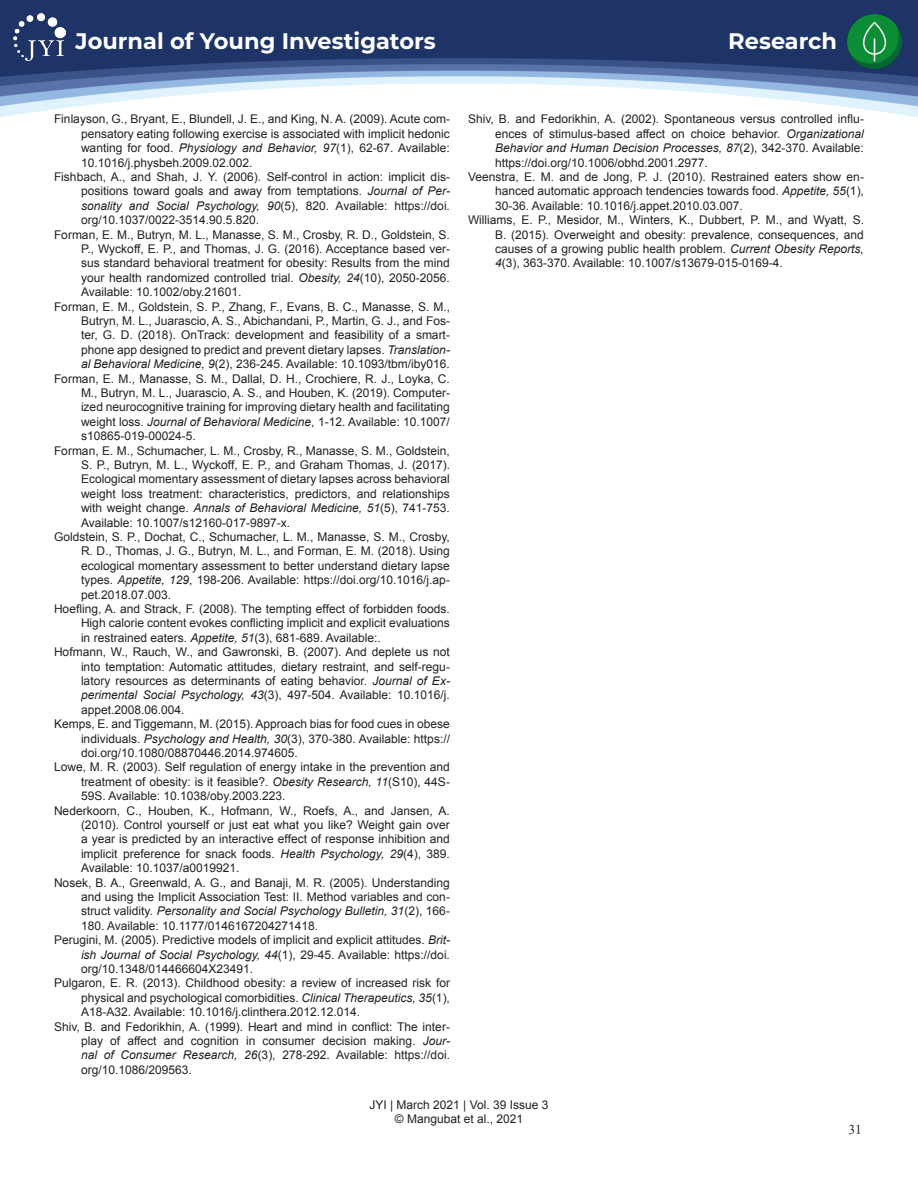
<style>
.page{position:relative;width:918px;height:1188px;background:#fff}
.page>*{position:absolute;margin:0;border:0;box-sizing:border-box;transform-origin:0 0}
.t1{font:700 22.5px "Montserrat";color:#fff}
.t2{font:13.5px "Times New Roman";color:#231f20}
.t3{font:12px/14.4px "Arial";color:#231f20;text-align:center}
.t4{font:italic 12px "Arial";color:#231f20}
.s1{font-style:italic}
.s2{font-style:normal}
</style>
<div class="page">
<div style="left:0;top:0;width:918px;height:22px;background:#1f3466"></div>
<img style="left:0;top:22px;width:918px;height:95px">
<img style="left:847px;top:14px;width:55px;height:55px">
<img style="left:14px;top:14px;width:51px;height:47px">
<h1 class="t1" style="left:76px;top:25px;width:362px">Journal of Young Investigators</h1>
<h1 class="t1" style="left:728px;top:25px;width:110px">Research</h1>
<p class="t3" style="left:54px;top:112px;width:397px">Finlayson, G., Bryant, E., Blundell, J. E., and King, N. A. (2009). Acute com-</p>
<p class="t3" style="left:81px;top:127px;width:370px">pensatory eating following exercise is associated with implicit hedonic</p>
<p class="t3" style="left:81px;top:141px;width:370px">wanting for food. <span class="s1">Physiology and Behavior, 97</span>(1), 62-67. Available:</p>
<p class="t3" style="left:81px;top:155px;width:173px">10.1016/j.physbeh.2009.02.002.</p>
<p class="t3" style="left:54px;top:170px;width:397px">Fishbach, A., and Shah, J. Y. (2006). Self-control in action: implicit dis-</p>
<p class="t3" style="left:81px;top:184px;width:371px">positions toward goals and away from temptations. <span class="s1">Journal of Per-</span></p>
<p class="t4" style="left:81px;top:198px;width:371px">sonality and Social Psychology, 90<span class="s2">(5), 820. Available: https://doi.</span></p>
<p class="t3" style="left:81px;top:213px;width:180px">org/10.1037/0022-3514.90.5.820.</p>
<p class="t3" style="left:54px;top:227px;width:397px">Forman, E. M., Butryn, M. L., Manasse, S. M., Crosby, R. D., Goldstein, S.</p>
<p class="t3" style="left:81px;top:242px;width:370px">P., Wyckoff, E. P., and Thomas, J. G. (2016). Acceptance based ver-</p>
<p class="t3" style="left:81px;top:256px;width:370px">sus standard behavioral treatment for obesity: Results from the mind</p>
<p class="t3" style="left:81px;top:271px;width:370px">your health randomized controlled trial. <span class="s1">Obesity, 24</span>(10), 2050-2056.</p>
<p class="t3" style="left:81px;top:285px;width:162px">Available: 10.1002/oby.21601.</p>
<p class="t3" style="left:54px;top:299px;width:398px">Forman, E. M., Goldstein, S. P., Zhang, F., Evans, B. C., Manasse, S. M.,</p>
<p class="t3" style="left:81px;top:314px;width:370px">Butryn, M. L., Juarascio, A. S., Abichandani, P., Martin, G. J., and Fos-</p>
<p class="t3" style="left:81px;top:328px;width:370px">ter, G. D. (2018). OnTrack: development and feasibility of a smart-</p>
<p class="t3" style="left:81px;top:343px;width:371px">phone app designed to predict and prevent dietary lapses. <span class="s1">Translation-</span></p>
<p class="t3" style="left:81px;top:357px;width:370px"><span class="s1">al Behavioral Medicine, 9</span>(2), 236-245. Available: 10.1093/tbm/iby016.</p>
<p class="t3" style="left:54px;top:371px;width:397px">Forman, E. M., Manasse, S. M., Dallal, D. H., Crochiere, R. J., Loyka, C.</p>
<p class="t3" style="left:81px;top:386px;width:370px">M., Butryn, M. L., Juarascio, A. S., and Houben, K. (2019). Computer-</p>
<p class="t3" style="left:81px;top:400px;width:370px">ized neurocognitive training for improving dietary health and facilitating</p>
<p class="t3" style="left:81px;top:415px;width:370px">weight loss. <span class="s1">Journal of Behavioral Medicine</span>, 1-12. Available: 10.1007/</p>
<p class="t3" style="left:81px;top:429px;width:116px">s10865-019-00024-5.</p>
<p class="t3" style="left:54px;top:443px;width:397px">Forman, E. M., Schumacher, L. M., Crosby, R., Manasse, S. M., Goldstein,</p>
<p class="t3" style="left:81px;top:458px;width:371px">S. P., Butryn, M. L., Wyckoff, E. P., and Graham Thomas, J. (2017).</p>
<p class="t3" style="left:81px;top:472px;width:370px">Ecological momentary assessment of dietary lapses across behavioral</p>
<p class="t3" style="left:81px;top:487px;width:370px">weight loss treatment: characteristics, predictors, and relationships</p>
<p class="t3" style="left:81px;top:501px;width:370px">with weight change. <span class="s1">Annals of Behavioral Medicine, 51</span>(5), 741-753.</p>
<p class="t3" style="left:81px;top:515px;width:211px">Available: 10.1007/s12160-017-9897-x.</p>
<p class="t3" style="left:54px;top:530px;width:398px">Goldstein, S. P., Dochat, C., Schumacher, L. M., Manasse, S. M., Crosby,</p>
<p class="t3" style="left:81px;top:544px;width:370px">R. D., Thomas, J. G., Butryn, M. L., and Forman, E. M. (2018). Using</p>
<p class="t3" style="left:81px;top:559px;width:370px">ecological momentary assessment to better understand dietary lapse</p>
<p class="t3" style="left:81px;top:573px;width:370px">types. <span class="s1">Appetite, 129</span>, 198-206. Available: https://doi.org/10.1016/j.ap-</p>
<p class="t3" style="left:81px;top:587px;width:92px">pet.2018.07.003.</p>
<p class="t3" style="left:54px;top:602px;width:397px">Hoefling, A. and Strack, F. (2008). The tempting effect of forbidden foods.</p>
<p class="t3" style="left:81px;top:616px;width:370px">High calorie content evokes conflicting implicit and explicit evaluations</p>
<p class="t3" style="left:81px;top:631px;width:301px">in restrained eaters. <span class="s1">Appetite, 51</span>(3), 681-689. Available:.</p>
<p class="t3" style="left:54px;top:645px;width:397px">Hofmann, W., Rauch, W., and Gawronski, B. (2007). And deplete us not</p>
<p class="t3" style="left:81px;top:659px;width:370px">into temptation: Automatic attitudes, dietary restraint, and self-regu-</p>
<p class="t3" style="left:81px;top:674px;width:371px">latory resources as determinants of eating behavior. <span class="s1">Journal of Ex-</span></p>
<p class="t3" style="left:81px;top:688px;width:370px"><span class="s1">perimental Social Psychology, 43</span>(3), 497-504. Available: 10.1016/j.</p>
<p class="t3" style="left:81px;top:703px;width:105px">appet.2008.06.004.</p>
<p class="t3" style="left:54px;top:717px;width:397px">Kemps, E. and Tiggemann, M. (2015). Approach bias for food cues in obese</p>
<p class="t3" style="left:81px;top:731px;width:371px">individuals. <span class="s1">Psychology and Health, 30</span>(3), 370-380. Available: https://</p>
<p class="t3" style="left:81px;top:746px;width:218px">doi.org/10.1080/08870446.2014.974605.</p>
<p class="t3" style="left:54px;top:760px;width:397px">Lowe, M. R. (2003). Self regulation of energy intake in the prevention and</p>
<p class="t3" style="left:81px;top:775px;width:370px">treatment of obesity: is it feasible?. <span class="s1">Obesity Research, 11</span>(S10), 44S-</p>
<p class="t3" style="left:81px;top:789px;width:206px">59S. Available: 10.1038/oby.2003.223.</p>
<p class="t3" style="left:54px;top:803px;width:397px">Nederkoorn, C., Houben, K., Hofmann, W., Roefs, A., and Jansen, A.</p>
<p class="t3" style="left:81px;top:818px;width:370px">(2010). Control yourself or just eat what you like? Weight gain over</p>
<p class="t3" style="left:81px;top:832px;width:370px">a year is predicted by an interactive effect of response inhibition and</p>
<p class="t3" style="left:81px;top:847px;width:370px">implicit preference for snack foods. <span class="s1">Health Psychology, 29</span>(4), 389.</p>
<p class="t3" style="left:81px;top:861px;width:160px">Available: 10.1037/a0019921.</p>
<p class="t3" style="left:54px;top:875px;width:397px">Nosek, B. A., Greenwald, A. G., and Banaji, M. R. (2005). Understanding</p>
<p class="t3" style="left:81px;top:890px;width:370px">and using the Implicit Association Test: II. Method variables and con-</p>
<p class="t4" style="left:81px;top:904px;width:370px"><span class="s2">struct validity.</span> Personality and Social Psychology Bulletin, 31<span class="s2">(2), 166-</span></p>
<p class="t3" style="left:81px;top:919px;width:239px">180. Available: 10.1177/0146167204271418.</p>
<p class="t3" style="left:54px;top:933px;width:398px">Perugini, M. (2005). Predictive models of implicit and explicit attitudes. <span class="s1">Brit-</span></p>
<p class="t3" style="left:81px;top:947px;width:371px"><span class="s1">ish Journal of Social Psychology, 44</span>(1), 29-45. Available: https://doi.</p>
<p class="t3" style="left:81px;top:962px;width:174px">org/10.1348/014466604X23491.</p>
<p class="t3" style="left:54px;top:976px;width:398px">Pulgaron, E. R. (2013). Childhood obesity: a review of increased risk for</p>
<p class="t3" style="left:81px;top:991px;width:370px">physical and psychological comorbidities. <span class="s1">Clinical Therapeutics, 35</span>(1),</p>
<p class="t3" style="left:81px;top:1005px;width:281px">A18-A32. Available: 10.1016/j.clinthera.2012.12.014.</p>
<p class="t3" style="left:54px;top:1019px;width:397px">Shiv, B. and Fedorikhin, A. (1999). Heart and mind in conflict: The inter-</p>
<p class="t3" style="left:81px;top:1034px;width:371px">play of affect and cognition in consumer decision making. <span class="s1">Jour-</span></p>
<p class="t3" style="left:81px;top:1048px;width:371px"><span class="s1">nal of Consumer Research, 26</span>(3), 278-292. Available: https://doi.</p>
<p class="t3" style="left:81px;top:1063px;width:112px">org/10.1086/209563.</p>
<p class="t3" style="left:468px;top:112px;width:397px">Shiv, B. and Fedorikhin, A. (2002). Spontaneous versus controlled influ-</p>
<p class="t3" style="left:495px;top:127px;width:370px">ences of stimulus-based affect on choice behavior. <span class="s1">Organizational</span></p>
<p class="t4" style="left:495px;top:140px;width:370px">Behavior and Human Decision Processes, 87<span class="s2">(2), 342-370. Available:</span></p>
<p class="t3" style="left:495px;top:155px;width:214px">https://doi.org/10.1006/obhd.2001.2977.</p>
<p class="t3" style="left:468px;top:170px;width:397px">Veenstra, E. M. and de Jong, P. J. (2010). Restrained eaters show en-</p>
<p class="t3" style="left:495px;top:184px;width:370px">hanced automatic approach tendencies towards food. <span class="s1">Appetite, 55</span>(1),</p>
<p class="t3" style="left:495px;top:199px;width:249px">30-36. Available: 10.1016/j.appet.2010.03.007.</p>
<p class="t3" style="left:468px;top:213px;width:398px">Williams, E. P., Mesidor, M., Winters, K., Dubbert, P. M., and Wyatt, S.</p>
<p class="t3" style="left:495px;top:227px;width:370px">B. (2015). Overweight and obesity: prevalence, consequences, and</p>
<p class="t3" style="left:495px;top:242px;width:370px">causes of a growing public health problem. <span class="s1">Current Obesity Reports,</span></p>
<p class="t3" style="left:495px;top:256px;width:289px"><span class="s1">4</span>(3), 363-370. Available: 10.1007/s13679-015-0169-4.</p>
<p class="t3" style="left:370px;top:1098px;width:180px">JYI | March 2021 | Vol. 39 Issue 3 © Mangubat et al., 2021</p>
<p class="t2" style="left:848px;top:1120px;width:15px">31</p>
</div>
